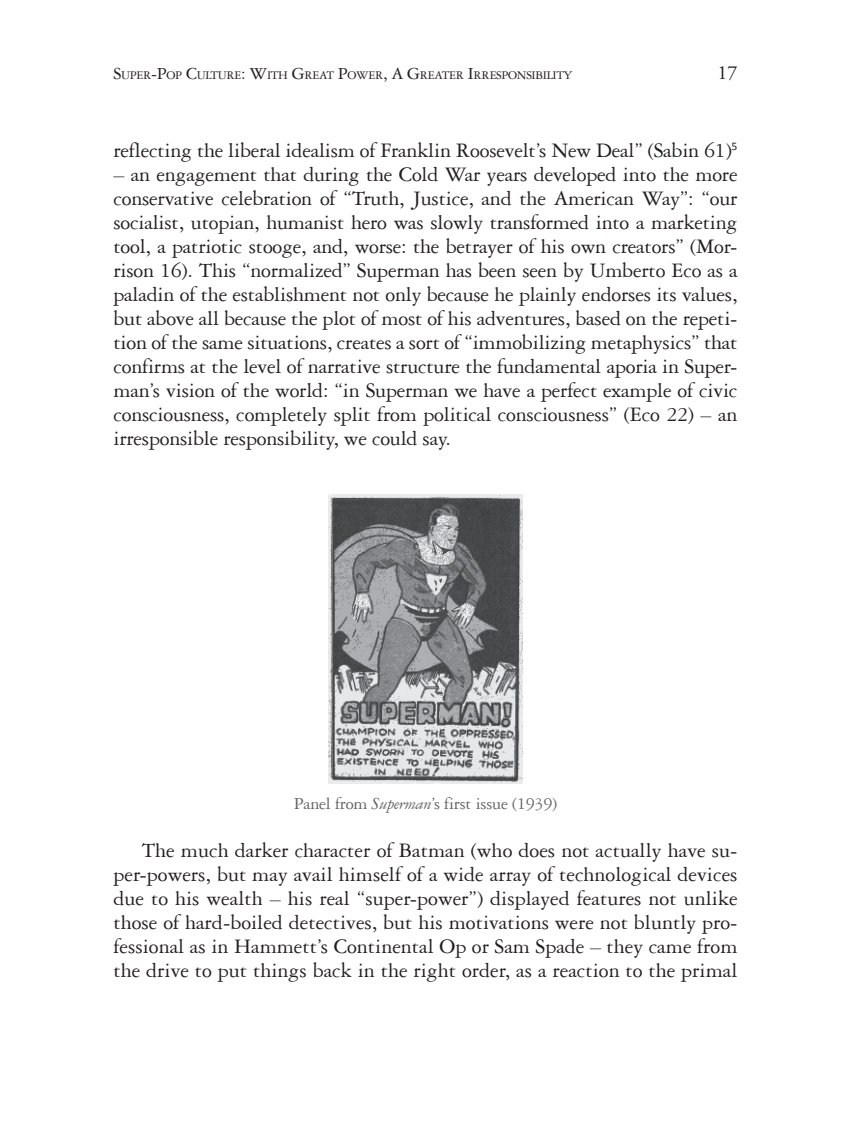
<style>
.page{position:relative;width:851px;height:1134px;background:#fff}
.page>*{position:absolute;margin:0;border:0;box-sizing:border-box;transform-origin:0 0}
.t1{font:22px/24px "Garamond Three";letter-spacing:-.01em;color:#231f20;text-align:justify}
.t2{font:20px "Adobe Garamond Pro";color:#231f20}
.t3{font:18px "Garamond Three";letter-spacing:-.01em;color:#636366}
.t4{font:12.6px "Garamond Three";letter-spacing:-.03em;color:#231f20}
.s1{font-size:18px}
.s2{font-style:italic}
</style>
<div class="page">
<img style="left:328px;top:495px;width:194px;height:288px">
<p class="t4" style="left:113px;top:69px;width:460px"><span class="s1">S</span>UPER<span class="s1">-P</span>OP <span class="s1">C</span>ULTURE<span class="s1">: W</span>ITH <span class="s1">G</span>REAT <span class="s1">P</span>OWER<span class="s1">, A G</span>REATER <span class="s1">I</span>RRESPONSIBILITY</p>
<p class="t2" style="left:717px;top:61px;width:21px">17</p>
<p class="t1" style="left:113px;top:138px;width:625px">reflecting the liberal idealism of Franklin Roosevelt’s New Deal” (Sabin 61)<sup>5</sup></p>
<p class="t1" style="left:113px;top:162px;width:625px">– an engagement that during the Cold War years developed into the more conservative celebration of “Truth, Justice, and the American Way”: “our socialist, utopian, humanist hero was slowly transformed into a marketing tool, a patriotic stooge, and, worse: the betrayer of his own creators” (Mor&shy;rison 16). This “normalized” Superman has been seen by Umberto Eco as a paladin of the establishment not only because he plainly endorses its values, but above all because the plot of most of his adventures, based on the repeti&shy;tion of the same situations, creates a sort of “immobilizing metaphysics” that confirms at the level of narrative structure the fundamental aporia in Super&shy;man’s vision of the world: “in Superman we have a perfect example of civic consciousness, completely split from political consciousness” (Eco 22) – an irresponsible responsibility, we could say.</p>
<p class="t3" style="left:293px;top:794px;width:265px">Panel from <span class="s2">Superman</span>’s first issue (1939)</p>
<p class="t1" style="left:113px;top:838px;width:625px;text-indent:28px">The much darker character of Batman (who does not actually have su&shy;per-powers, but may avail himself of a wide array of technological devices due to his wealth – his real “super-power”) displayed features not unlike those of hard-boiled detectives, but his motivations were not bluntly pro&shy;fessional as in Hammett’s Continental Op or Sam Spade – they came from the drive to put things back in the right order, as a reaction to the primal</p>
</div>
